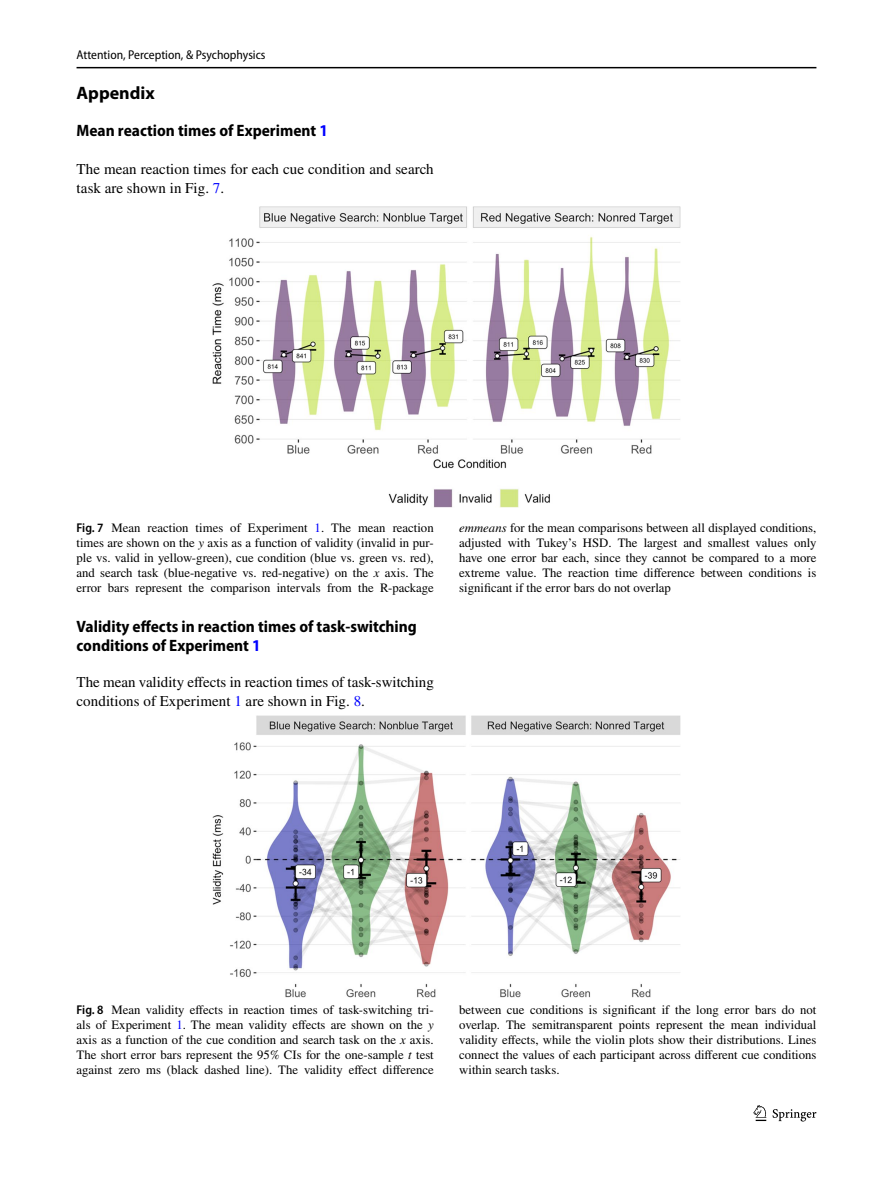
<style>
.page{position:relative;width:893px;height:1187px;background:#fff}
.page>*{position:absolute;margin:0;border:0;box-sizing:border-box;transform-origin:0 0}
.t1{font:700 18px "Myriad Pro";color:#000}
.t2{font:700 semi-condensed 16.5px/18.8px "Myriad Pro";color:#000}
.t3{font:15px/18.8px "STIX";letter-spacing:.005em;color:#000}
.t4{font:12.75px/15px "STIX";color:#000;text-align:justify}
.t5{font:semi-condensed 12.75px "Myriad Pro";color:#000}
.s1{color:#00f}
.s2{font-family:"Myriad Pro";font-weight:600;font-stretch:semi-condensed}
.s3{font-style:italic}
</style>
<div class="page">
<hr style="left:77px;top:67px;width:739px;height:1px;background:#000">
<svg style="left:753px;top:1105px;width:13px;height:15px"></svg>
<svg style="left:773px;top:1109px;width:43px;height:12px"></svg>
<img style="left:213px;top:206px;width:467px;height:301px">
<img style="left:213px;top:715px;width:467px;height:282px">
<p class="t5" style="left:77px;top:48px;width:191px">Attention, Perception, &amp; Psychophysics</p>
<h1 class="t1" style="left:77px;top:81px;width:80px">Appendix</h1>
<p class="t2" style="left:77px;top:122px;width:253px">Mean reaction times of Experiment <span class="s1">1</span></p>
<p class="t3" style="left:77px;top:160px;width:359px">The mean reaction times for each cue condition and search task are shown in Fig. <span class="s1">7</span>.</p>
<p class="t4" style="left:77px;top:521px;width:359px"><span class="s2">Fig. 7</span> Mean reaction times of Experiment <span class="s1">1</span>. The mean reaction times are shown on the <span class="s3">y</span> axis as a function of validity (invalid in pur&shy;ple vs. valid in yellow-green), cue condition (blue vs. green vs. red), and search task (blue-negative vs. red-negative) on the <span class="s3">x</span> axis. The error bars represent the comparison intervals from the R-package</p>
<p class="t4" style="left:459px;top:521px;width:359px"><span class="s3">emmeans</span> for the mean comparisons between all displayed conditions, adjusted with Tukey’s HSD. The largest and smallest values only have one error bar each, since they cannot be compared to a more extreme value. The reaction time difference between conditions is significant if the error bars do not overlap</p>
<p class="t2" style="left:77px;top:617px;width:342px">Validity effects in reaction times of task‑switching conditions of Experiment <span class="s1">1</span></p>
<p class="t3" style="left:77px;top:674px;width:359px">The mean validity effects in reaction times of task-switching conditions of Experiment <span class="s1">1</span> are shown in Fig. <span class="s1">8</span>.</p>
<p class="t4" style="left:77px;top:1002px;width:359px"><span class="s2">Fig. 8</span> Mean validity effects in reaction times of task-switching tri&shy;als of Experiment <span class="s1">1</span>. The mean validity effects are shown on the <span class="s3">y </span>axis as a function of the cue condition and search task on the <span class="s3">x</span> axis.<br>The short error bars represent the 95% CIs for the one-sample <span class="s3">t</span> test against zero ms (black dashed line). The validity effect difference</p>
<p class="t4" style="left:459px;top:1002px;width:359px">between cue conditions is significant if the long error bars do not overlap. The semitransparent points represent the mean individual validity effects, while the violin plots show their distributions. Lines connect the values of each participant across different cue conditions within search tasks.</p>
</div>
